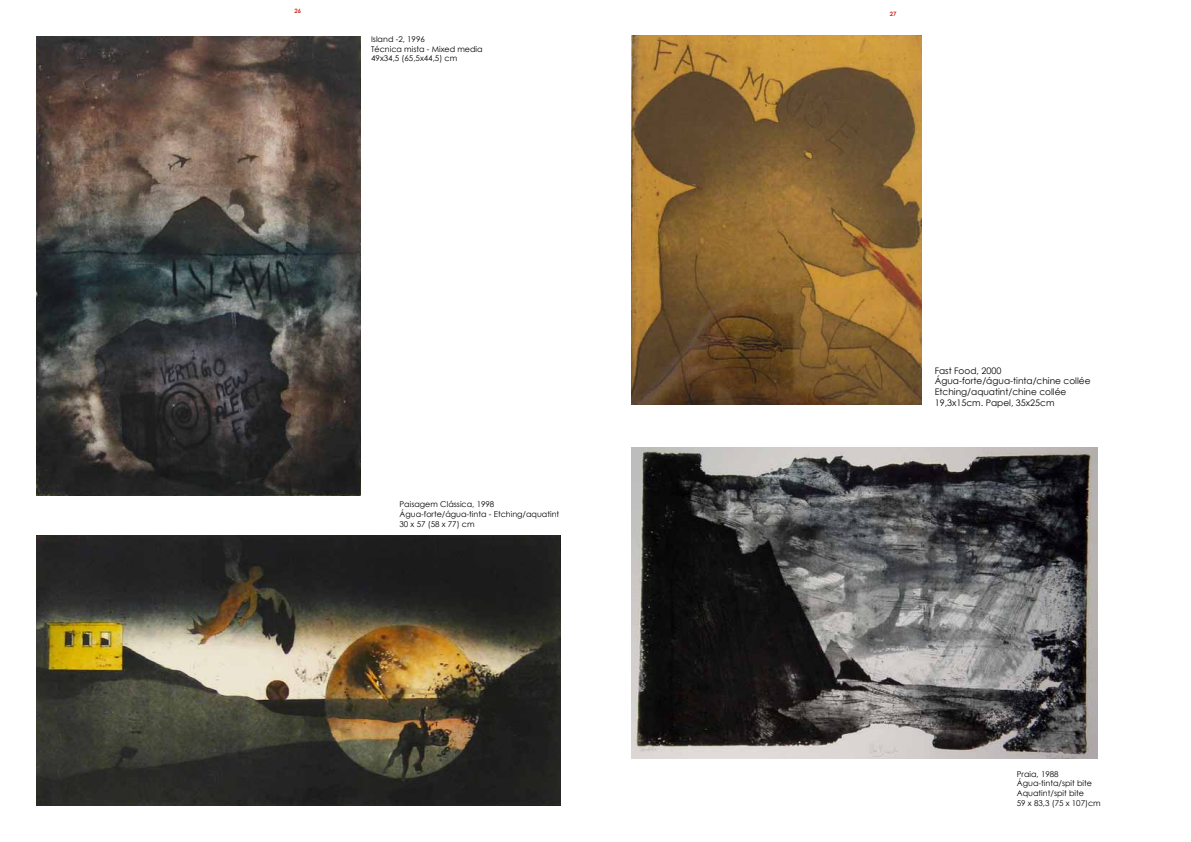
<style>
.page{position:relative;width:1191px;height:842px;background:#fff}
.page>*{position:absolute;margin:0;border:0;box-sizing:border-box;transform-origin:0 0}
.t1{font:9px/10.8px "Century Gothic";color:#000}
.t2{font:8px/9.6px "Century Gothic";color:#000}
.t3{font:700 6px "Century Gothic";color:#ca2e25}
</style>
<div class="page">
<img style="left:36px;top:36px;width:324px;height:459px">
<img style="left:36px;top:536px;width:524px;height:270px">
<img style="left:631px;top:36px;width:291px;height:369px">
<img style="left:631px;top:448px;width:466px;height:311px">
<p class="t3" style="left:294px;top:6px;width:8px">26</p>
<p class="t2" style="left:371px;top:34px;width:113px">Island -2, 1996<br>Técnica mista - Mixed media<br>49x34,5 (65,5x44,5) cm</p>
<p class="t2" style="left:399px;top:499px;width:161px">Paisagem Clássica, 1998<br>Água-forte/água-tinta - Etching/aquatint<br>30 x 57 (58 x 77) cm</p>
<p class="t3" style="left:890px;top:9px;width:8px">27</p>
<p class="t1" style="left:934px;top:365px;width:157px">Fast Food, 2000<br>Água-forte/água-tinta/chine collée<br>Etching/aquatint/chine collée<br>19,3x15cm. Papel, 35x25cm</p>
<p class="t2" style="left:1017px;top:769px;width:85px">Praia, 1988<br>Água-tinta/spit bite<br>Aquatint/spit bite<br>59 x 83,3 (75 x 107)cm</p>
</div>
